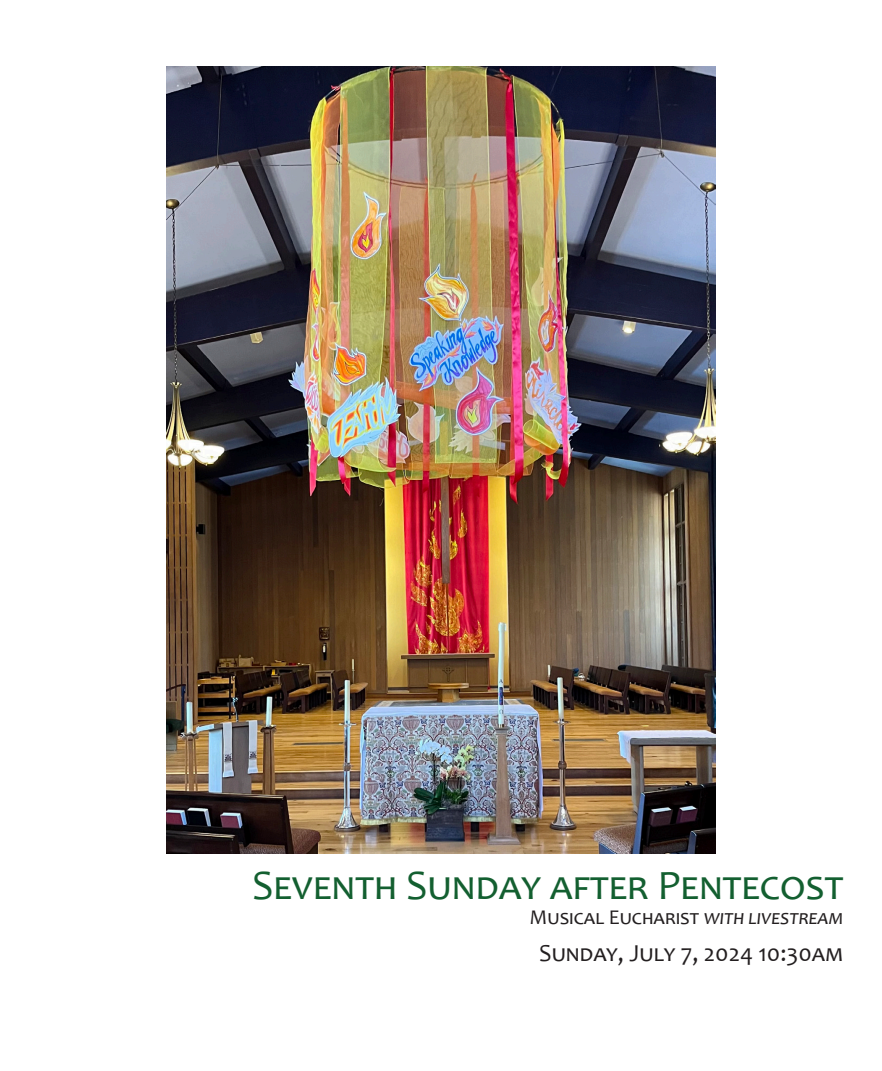
<style>
.page{position:relative;width:882px;height:1071px;background:#fff}
.page>*{position:absolute;margin:0;border:0;box-sizing:border-box;transform-origin:0 0}
.Title_2{font:42px "Candara";letter-spacing:.03em;color:#135f30}
.Title_2-2{font:24.5px "Candara";color:#231f20}
.Title_2_no_space_under{font:21px "Candara";color:#231f20}
.s1{font-style:italic}
</style>
<div class="page">
<img style="left:166px;top:67px;width:550px;height:786px">
<p class="Title_2" style="left:252px;top:859px;width:589px">Seventh Sunday after Pentecost</p>
<p class="Title_2_no_space_under" style="left:530px;top:904px;width:315px">Musical Eucharist <span class="s1">with livestream</span></p>
<p class="Title_2-2" style="left:539px;top:938px;width:306px">Sunday, July 7, 2024 10:30am</p>
</div>
